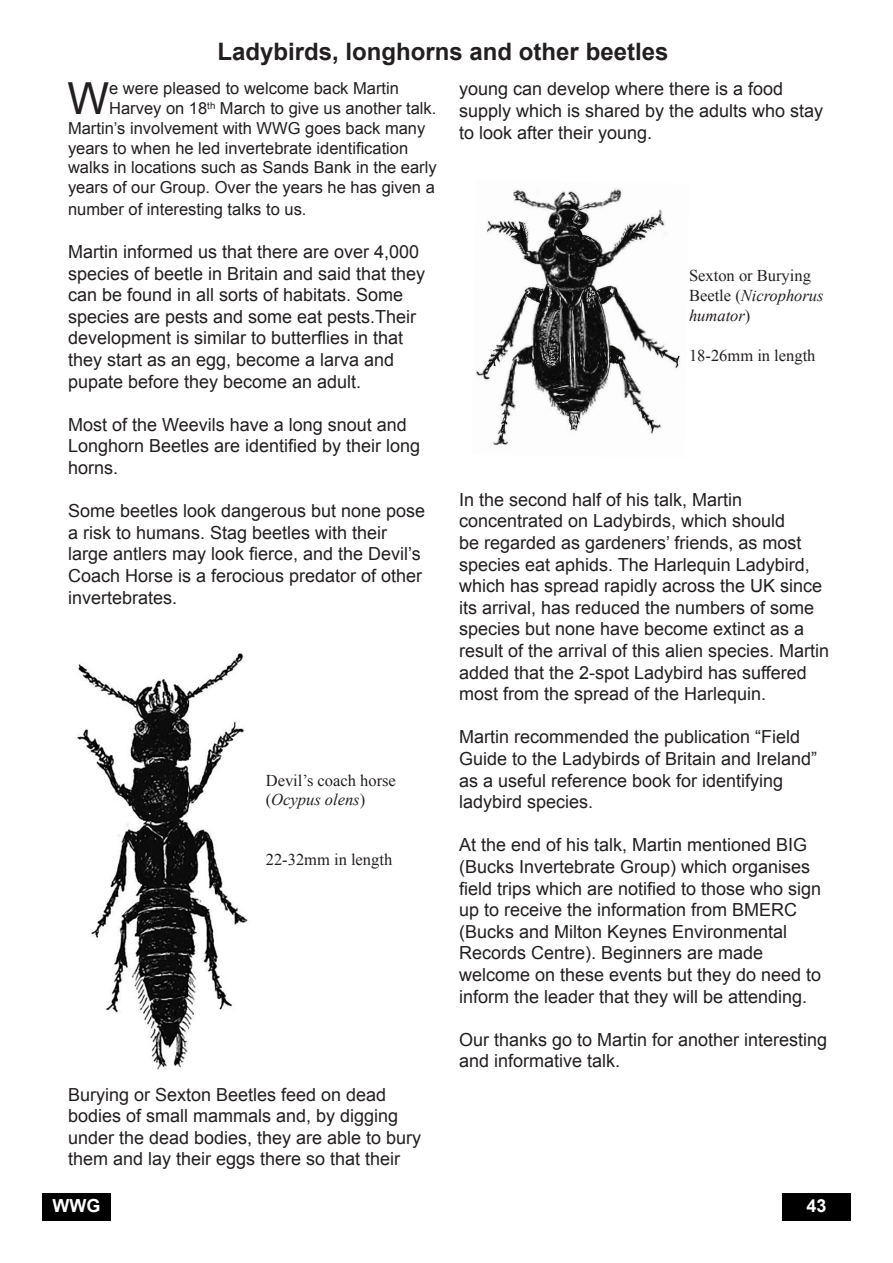
<style>
.page{position:relative;width:893px;height:1263px;background:#fff}
.page>*{position:absolute;margin:0;border:0;box-sizing:border-box;transform-origin:0 0}
.t1{font:44.1px "Arial";color:#231f20}
.t2{font:700 24px "Arial";color:#231f20}
.t3{font:18px/21.6px "Arial";color:#231f20}
.t4{font:700 18px "Arial";color:#fff}
.t5{font:16.5px "Arial";color:#231f20}
.t6{font:16.5px/19.8px "Times New Roman";color:#231f20}
.s1{font-style:italic}
</style>
<div class="page">
<div style="left:43px;top:1193px;width:68px;height:27px;background:#000"></div>
<div style="left:782px;top:1193px;width:68px;height:27px;background:#000"></div>
<img style="left:475px;top:188px;width:206px;height:257px">
<img style="left:76px;top:653px;width:172px;height:417px">
<h2 class="t2" style="left:218px;top:36px;width:452px">Ladybirds, longhorns and other beetles</h2>
<h1 class="t1" style="left:67px;top:70px;width:43px">W</h1>
<p class="t5" style="left:109px;top:78px;width:291px">e were pleased to welcome back Martin</p>
<p class="t5" style="left:109px;top:97px;width:329px">Harvey on 18<sup>th</sup> March to give us another talk.</p>
<p class="t5" style="left:68px;top:117px;width:359px">Martin’s involvement with WWG goes back many</p>
<p class="t5" style="left:68px;top:137px;width:342px">years to when he led invertebrate identification</p>
<p class="t5" style="left:68px;top:157px;width:370px">walks in locations such as Sands Bank in the early</p>
<p class="t5" style="left:68px;top:177px;width:368px">years of our Group. Over the years he has given a</p>
<p class="t5" style="left:68px;top:198px;width:240px">number of interesting talks to us.</p>
<p class="t3" style="left:68px;top:241px;width:359px">Martin informed us that there are over 4,000 species of beetle in Britain and said that they can be found in all sorts of habitats. Some species are pests and some eat pests.Their development is similar to butterflies in that they start as an egg, become a larva and pupate before they become an adult.</p>
<p class="t3" style="left:68px;top:414px;width:354px">Most of the Weevils have a long snout and<br>Longhorn Beetles are identified by their long horns.</p>
<p class="t3" style="left:68px;top:500px;width:359px">Some beetles look dangerous but none pose a risk to humans. Stag beetles with their large antlers may look fierce, and the Devil’s Coach Horse is a ferocious predator of other invertebrates.</p>
<p class="t6" style="left:266px;top:770px;width:132px">Devil’s coach horse (<span class="s1">Ocypus olens</span>)</p>
<p class="t6" style="left:266px;top:849px;width:128px">22-32mm in length</p>
<p class="t3" style="left:68px;top:1083px;width:355px">Burying or Sexton Beetles feed on dead bodies of small mammals and, by digging under the dead bodies, they are able to bury them and lay their eggs there so that their</p>
<p class="t3" style="left:459px;top:78px;width:366px">young can develop where there is a food supply which is shared by the adults who stay to look after their young.</p>
<p class="t6" style="left:689px;top:266px;width:136px">Sexton or Burying<br>Beetle (<span class="s1">Nicrophorus humator</span>)</p>
<p class="t6" style="left:689px;top:345px;width:128px">18-26mm in length</p>
<p class="t3" style="left:459px;top:489px;width:372px">In the second half of his talk, Martin concentrated on Ladybirds, which should<br>be regarded as gardeners’ friends, as most species eat aphids. The Harlequin Ladybird, which has spread rapidly across the UK since its arrival, has reduced the numbers of some species but none have become extinct as a result of the arrival of this alien species. Martin added that the 2-spot Ladybird has suffered most from the spread of the Harlequin.</p>
<p class="t3" style="left:459px;top:726px;width:360px">Martin recommended the publication “Field Guide to the Ladybirds of Britain and Ireland” as a useful reference book for identifying ladybird species.</p>
<p class="t3" style="left:459px;top:834px;width:364px">At the end of his talk, Martin mentioned BIG (Bucks Invertebrate Group) which organises field trips which are notified to those who sign up to receive the information from BMERC (Bucks and Milton Keynes Environmental Records Centre). Beginners are made welcome on these events but they do need to inform the leader that they will be attending.</p>
<p class="t3" style="left:459px;top:1029px;width:370px">Our thanks go to Martin for another interesting and informative talk.</p>
<p class="t4" style="left:53px;top:1194px;width:49px">WWG</p>
<p class="t4" style="left:806px;top:1194px;width:22px">43</p>
</div>
